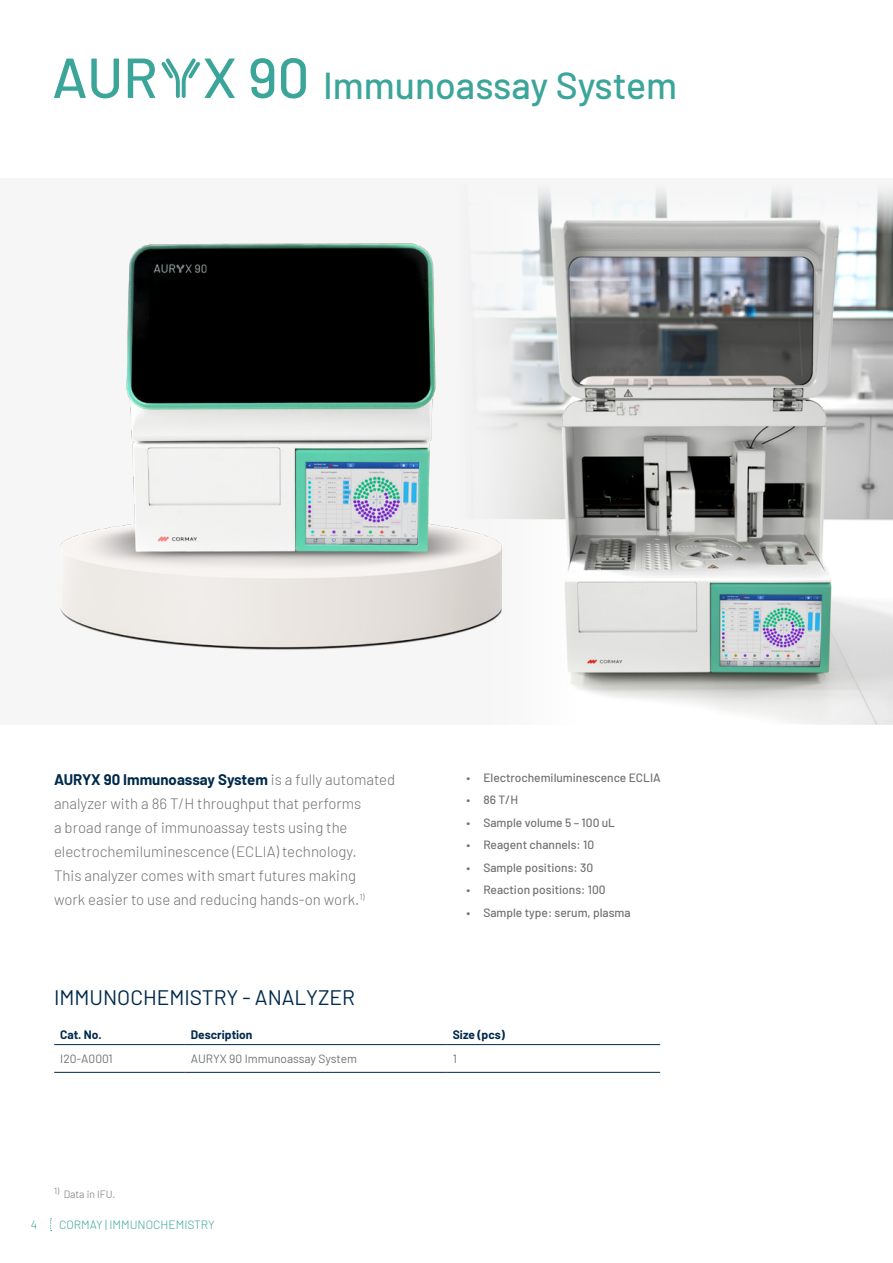
<style>
.page{position:relative;width:893px;height:1263px;background:#fff}
.page>*{position:absolute;margin:0;border:0;box-sizing:border-box;transform-origin:0 0}
.t1{font:500 37.5px "Barlow";color:#3ca59a}
.t2{font:21px "Barlow";color:#00294c}
.t3{font:300 15px/24px "Barlow";color:#707173}
.t4{font:500 12px "Barlow";color:#707173}
.t5{font:12px "Barlow";color:#707173}
.t6{font:700 12px "Barlow";color:#00294c}
.t7{font:300 12px "Barlow";color:#3ca59a}
.t8{font:300 10.5px "Barlow";color:#707173}
.t9{font:300 8.7px "Barlow";color:#707173}
.s1{font-weight:700;color:#00294c}
</style>
<div class="page">
<div style="left:0;top:179px;width:893px;height:546px;background:#f6f6f7"></div>
<hr style="left:54px;top:1044px;width:131px;height:1px;background:#00294c">
<hr style="left:54px;top:1072px;width:131px;height:1px;background:#00294c">
<hr style="left:185px;top:1044px;width:262px;height:1px;background:#00294c">
<hr style="left:185px;top:1072px;width:262px;height:1px;background:#00294c">
<hr style="left:447px;top:1044px;width:213px;height:1px;background:#00294c">
<hr style="left:447px;top:1072px;width:213px;height:1px;background:#00294c">
<img style="left:520px;top:192px;width:373px;height:533px">
<svg style="left:54px;top:59px;width:65px;height:39px"></svg>
<svg style="left:128px;top:59px;width:27px;height:39px"></svg>
<svg style="left:251px;top:58px;width:23px;height:40px"></svg>
<svg style="left:281px;top:58px;width:25px;height:41px"></svg>
<svg style="left:161px;top:58px;width:74px;height:40px"></svg>
<img style="left:60px;top:243px;width:460px;height:407px">
<svg style="left:50px;top:1218px;width:2px;height:13px"></svg>
<h1 class="t1" style="left:323px;top:58px;width:356px">Immunoassay System</h1>
<p class="t3" style="left:54px;top:766px;width:343px"><span class="s1">AURYX 90 Immunoassay System</span> is a fully automated analyzer with a 86 T/H throughput that performs<br>a broad range of immunoassay tests using the electrochemiluminescence (ECLIA) technology.<br>This analyzer comes with smart futures making<br>work easier to use and reducing hands-on work.<sup>1)</sup></p>
<h2 class="t2" style="left:54px;top:983px;width:303px">IMMUNOCHEMISTRY - ANALYZER</h2>
<p class="t4" style="left:466px;top:769px;width:196px">• Electrochemiluminescence ECLIA</p>
<p class="t4" style="left:466px;top:791px;width:53px">• 86 T/H</p>
<p class="t4" style="left:466px;top:814px;width:150px">• Sample volume 5 – 100 uL</p>
<p class="t4" style="left:466px;top:836px;width:129px">• Reagent channels: 10</p>
<p class="t4" style="left:466px;top:859px;width:128px">• Sample positions: 30</p>
<p class="t4" style="left:466px;top:881px;width:141px">• Reaction positions: 100</p>
<p class="t4" style="left:466px;top:904px;width:166px">• Sample type: serum, plasma</p>
<p class="t6" style="left:60px;top:1025px;width:43px">Cat. No.</p>
<p class="t6" style="left:191px;top:1025px;width:63px">Description</p>
<p class="t6" style="left:453px;top:1025px;width:54px">Size (pcs)</p>
<p class="t5" style="left:60px;top:1049px;width:54px">I20-A0001</p>
<p class="t5" style="left:191px;top:1049px;width:168px">AURYX 90 Immunoassay System</p>
<p class="t5" style="left:453px;top:1049px;width:6px">1</p>
<p class="t9" style="left:54px;top:1185px;width:7px">1)</p>
<p class="t8" style="left:64px;top:1186px;width:53px">Data in IFU.</p>
<p class="t7" style="left:31px;top:1216px;width:8px">4</p>
<p class="t7" style="left:59px;top:1216px;width:157px">CORMAY | IMMUNOCHEMISTRY</p>
</div>
